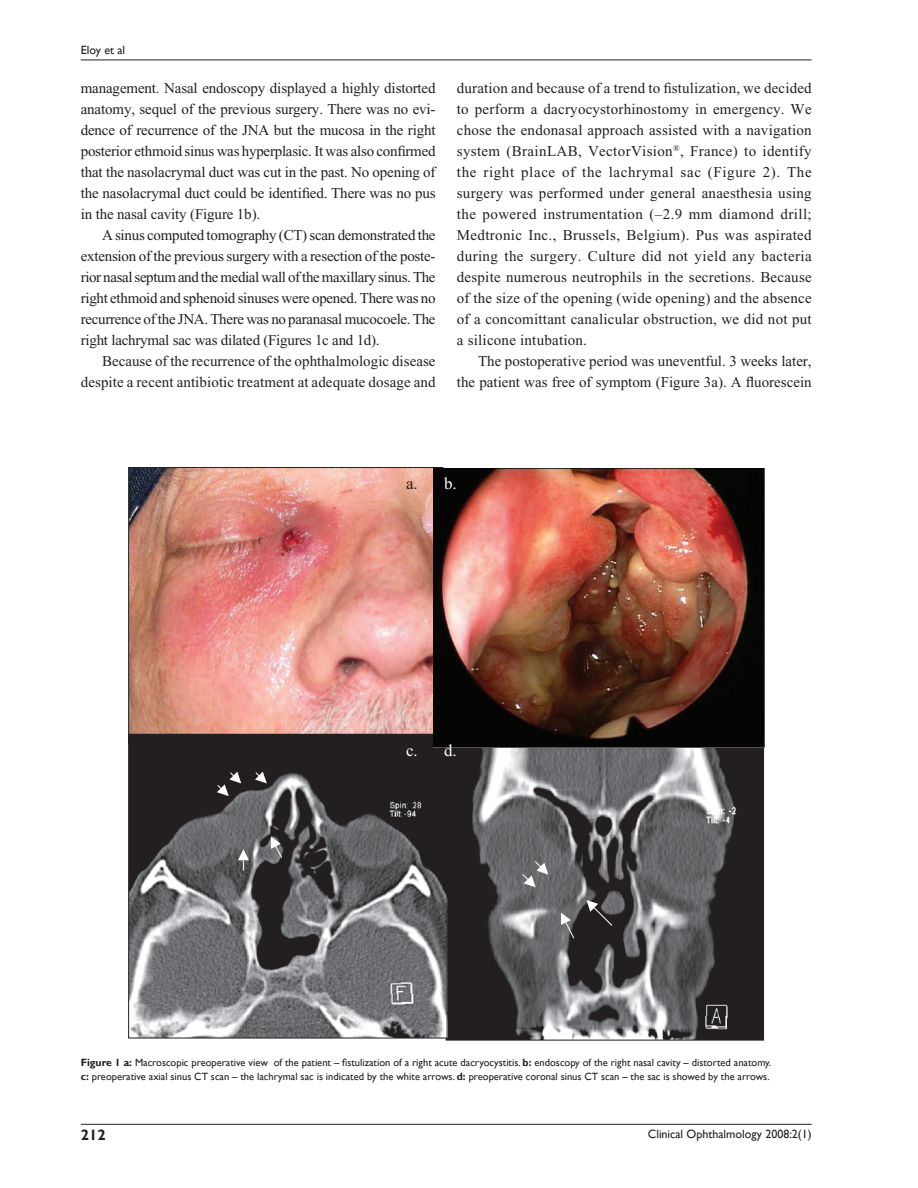
<style>
.page{position:relative;width:918px;height:1188px;background:#fff}
.page>*{position:absolute;margin:0;border:0;box-sizing:border-box;transform-origin:0 0}
.t1{font:16.95px "Times New Roman";color:#231f20}
.t2{font:16.95px "Times New Roman";color:#fff}
.t3{font:15px/21px "Times New Roman";color:#231f20;text-align:justify}
.t4{font:700 15px "Gill Sans";color:#231f20}
.t5{font:12px "Gill Sans";color:#231f20}
.t6{font:10.5px/13.5px "Gill Sans";color:#231f20}
.s1{color:#fff}
.s2{font-weight:700}
</style>
<div class="page">
<hr style="left:81px;top:1124px;width:731px;height:1px;background:#231f20">
<hr style="left:81px;top:60px;width:731px;height:1px;background:#231f20">
<img style="left:445px;top:748px;width:317px;height:292px">
<img style="left:130px;top:469px;width:304px;height:265px">
<img style="left:130px;top:736px;width:316px;height:301px">
<div style="left:128px;top:734px;width:320px;height:305px;border:1px solid #231f20"></div>
<svg style="left:217px;top:771px;width:24px;height:25px"></svg>
<svg style="left:255px;top:771px;width:12px;height:12px"></svg>
<svg style="left:238px;top:849px;width:11px;height:21px"></svg>
<svg style="left:271px;top:836px;width:12px;height:23px"></svg>
<img style="left:434px;top:468px;width:330px;height:280px">
<svg style="left:561px;top:913px;width:14px;height:26px"></svg>
<svg style="left:586px;top:900px;width:27px;height:27px"></svg>
<svg style="left:521px;top:860px;width:27px;height:27px"></svg>
<p class="t5" style="left:81px;top:43px;width:46px">Eloy et al</p>
<p class="t3" style="left:81px;top:78px;width:356px">management. Nasal endoscopy displayed a highly distorted anatomy, sequel of the previous surgery. There was no evi&shy;dence of recurrence of the JNA but the mucosa in the right posterior ethmoid sinus was hyperplasic. It was also confirmed that the nasolacrymal duct was cut in the past. No opening of the nasolacrymal duct could be identified. There was no pus in the nasal cavity (Figure 1b).</p>
<p class="t3" style="left:81px;top:225px;width:356px;text-indent:21px">A sinus computed tomography (CT) scan demonstrated the extension of the previous surgery with a resection of the poste&shy;rior nasal septum and the medial wall of the maxillary sinus. The right ethmoid and sphenoid sinuses were opened. There was no recurrence of the JNA. There was no paranasal mucocoele. The right lachrymal sac was dilated (Figures 1c and 1d).</p>
<p class="t3" style="left:81px;top:351px;width:356px;text-align:right">Because of the recurrence of the ophthalmologic disease despite a recent antibiotic treatment at adequate dosage and</p>
<p class="t3" style="left:457px;top:78px;width:356px">duration and because of a trend to fistulization, we decided to perform a dacryocystorhinostomy in emergency. We chose the endonasal approach assisted with a navigation system (BrainLAB, VectorVision<sup>®</sup>, France) to identify the right place of the lachrymal sac (Figure 2). The surgery was performed under general anaesthesia using the powered instrumentation (–2.9 mm diamond drill; Medtronic Inc., Brussels, Belgium). Pus was aspirated during the surgery. Culture did not yield any bacteria despite numerous neutrophils in the secretions. Because of the size of the opening (wide opening) and the absence of a concomittant canalicular obstruction, we did not put a silicone intubation.</p>
<p class="t3" style="left:457px;top:351px;width:356px;text-align:right">The postoperative period was uneventful. 3 weeks later, the patient was free of symptom (Figure 3a). A fluorescein</p>
<p class="t1" style="left:406px;top:473px;width:52px">a. <span class="s1">b.</span></p>
<p class="t2" style="left:406px;top:740px;width:52px">c. d.</p>
<p class="t6" style="left:81px;top:1056px;width:692px"><span class="s2">Figure 1 a:</span> Macroscopic preoperative view of the patient – fistulization of a right acute dacryocystitis. <span class="s2">b:</span> endoscopy of the right nasal cavity – distorted anatomy. <span class="s2">c:</span> preoperative axial sinus CT scan – the lachrymal sac is indicated by the white arrows. <span class="s2">d:</span> preoperative coronal sinus CT scan – the sac is showed by the arrows.</p>
<p class="t4" style="left:81px;top:1126px;width:26px">212</p>
<p class="t5" style="left:648px;top:1126px;width:165px">Clinical Ophthalmology 2008:2(1)</p>
</div>
